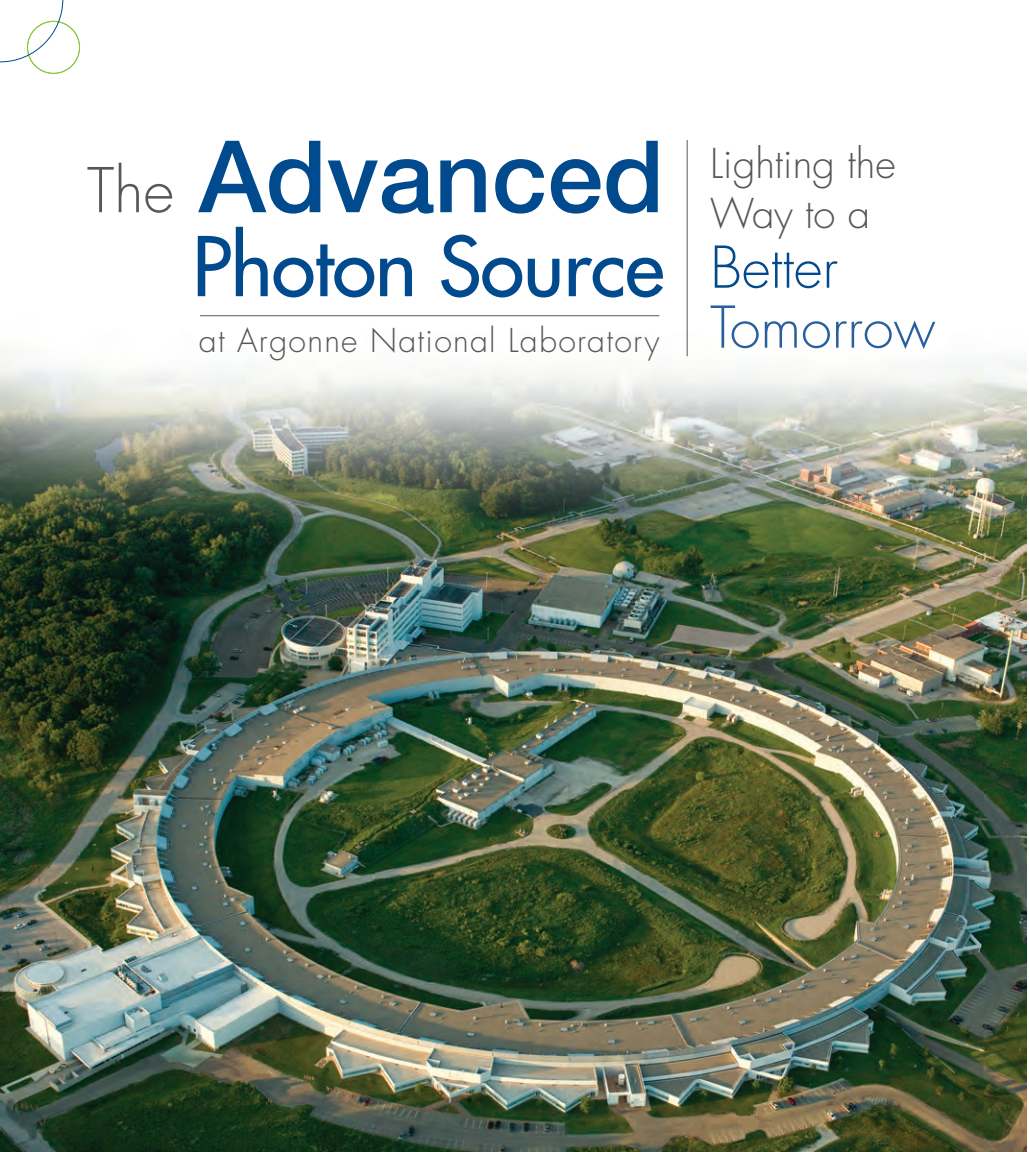
<style>
.page{position:relative;width:1029px;height:1152px;background:#fff}
.page>*{position:absolute;margin:0;border:0;box-sizing:border-box;transform-origin:0 0}
.t1{font:500 100px "Helvetica Neue";color:#004a8d}
.t2{font:80px "Futura";letter-spacing:-.01em;color:#004a8d}
.t3{font:300 56px/60px "Futura";color:#27609d}
.t4{font:300 40px/50px "Futura";color:#57585a}
.t5{font:300 32px "Futura";letter-spacing:.04em;color:#57585a}
.s1{font-family:"Futura";font-weight:300;font-size:60px;color:#57585a}
.s2{color:#004a8d}
</style>
<div class="page">
<img style="left:0;top:23px;width:1026px;height:1129px">
<hr style="left:200px;top:315px;width:459px;height:1px;background:#57585a">
<svg style="left:0;top:0;width:64px;height:63px"></svg>
<hr style="left:686px;top:140px;width:1px;height:216px;background:#57585a">
<p class="t1" style="left:87px;top:116px;width:578px"><span class="s1">The</span> Advanced</p>
<p class="t2" style="left:192px;top:215px;width:473px">Photon Source</p>
<p class="t5" style="left:199px;top:320px;width:462px">at Argonne National Laboratory</p>
<p class="t4" style="left:710px;top:139px;width:187px">Lighting the<br>Way to a</p>
<p class="t3" style="left:710px;top:238px;width:227px"><span class="s2">Better<br></span>Tomorrow</p>
</div>
